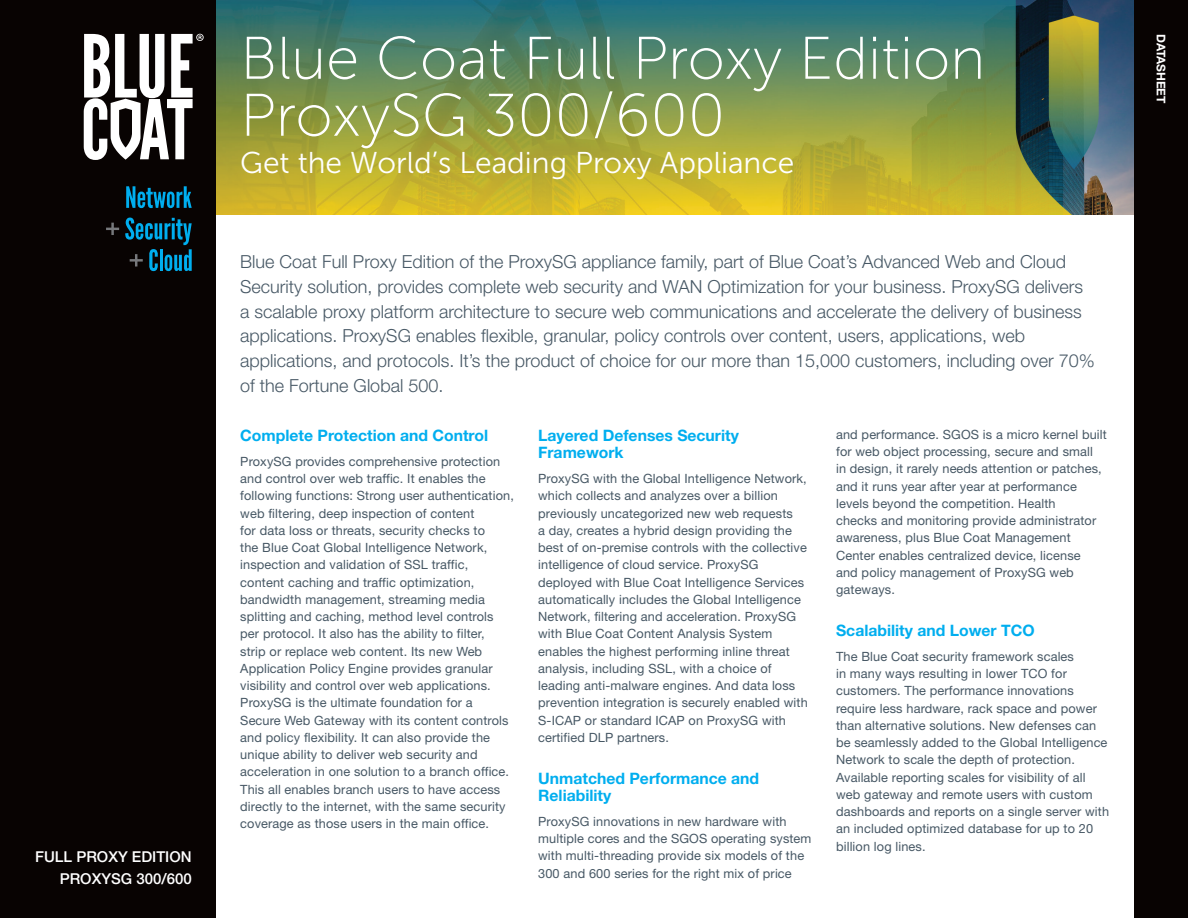
<style>
.page{position:relative;width:1188px;height:918px;background:#fff}
.page>*{position:absolute;margin:0;border:0;box-sizing:border-box;transform-origin:0 0}
.t1{font:60px/57px "Museo Sans 100";color:#fff}
.t2{font:30px "Museo Sans 300";color:#fff}
.t3{font:300 18px/24.8px "Helvetica Neue LT Std";color:#475865}
.t4{font:700 15.75px/17.2px "Helvetica Neue LT Std";color:#00aeef}
.t5{font:500 15px/22.5px "Helvetica Neue LT Std";color:#fff;text-align:right}
.t6{font:12.75px/17.2px "Helvetica Neue LT Std";letter-spacing:.01em;color:#475865}
.t7{font:700 12px "Helvetica Neue LT Std";letter-spacing:-.01em;color:#fff}
</style>
<div class="page">
<img style="left:216px;top:0;width:918px;height:215px">
<div style="left:0;top:0;width:216px;height:918px;background:#080302"></div>
<div style="left:1134px;top:0;width:54px;height:918px;background:#080302"></div>
<svg style="left:84px;top:34px;width:120px;height:126px"></svg>
<svg style="left:126px;top:186px;width:66px;height:22px"></svg>
<svg style="left:106px;top:223px;width:13px;height:12px"></svg>
<svg style="left:125px;top:217px;width:67px;height:54px"></svg>
<p class="t5" style="left:35px;top:845px;width:158px">FULL PROXY EDITION<br>PROXYSG 300/600</p>
<h1 class="t1" style="left:240px;top:30px;width:747px">Blue Coat Full Proxy Edition<br>ProxySG 300/600</h1>
<h2 class="t2" style="left:240px;top:147px;width:556px">Get the World’s Leading Proxy Appliance</h2>
<p class="t3" style="left:240px;top:249px;width:856px">Blue Coat Full Proxy Edition of the ProxySG appliance family, part of Blue Coat’s Advanced Web and Cloud Security solution, provides complete web security and WAN Optimization for your business. ProxySG delivers a scalable proxy platform architecture to secure web communications and accelerate the delivery of business applications. ProxySG enables flexible, granular, policy controls over content, users, applications, web applications, and protocols. It’s the product of choice for our more than 15,000 customers, including over 70% of the Fortune Global 500.</p>
<p class="t4" style="left:240px;top:426px;width:249px">Complete Protection and Control</p>
<p class="t6" style="left:240px;top:453px;width:275px">ProxySG provides comprehensive protection and control over web traffic. It enables the following functions: Strong user authentication, web filtering, deep inspection of content<br>for data loss or threats, security checks to<br>the Blue Coat Global Intelligence Network, inspection and validation of SSL traffic, content caching and traffic optimization, bandwidth management, streaming media splitting and caching, method level controls per protocol. It also has the ability to filter,<br>strip or replace web content. Its new Web Application Policy Engine provides granular visibility and control over web applications.<br>ProxySG is the ultimate foundation for a Secure Web Gateway with its content controls and policy flexibility. It can also provide the unique ability to deliver web security and acceleration in one solution to a branch office.<br>This all enables branch users to have access directly to the internet, with the same security coverage as those users in the main office.</p>
<p class="t4" style="left:538px;top:426px;width:202px">Layered Defenses Security<br>Framework</p>
<p class="t6" style="left:538px;top:470px;width:271px">ProxySG with the Global Intelligence Network, which collects and analyzes over a billion previously uncategorized new web requests<br>a day, creates a hybrid design providing the best of on-premise controls with the collective intelligence of cloud service. ProxySG deployed with Blue Coat Intelligence Services automatically includes the Global Intelligence Network, filtering and acceleration. ProxySG with Blue Coat Content Analysis System enables the highest performing inline threat analysis, including SSL, with a choice of leading anti-malware engines. And data loss prevention integration is securely enabled with S-ICAP or standard ICAP on ProxySG with certified DLP partners.</p>
<p class="t4" style="left:538px;top:769px;width:223px">Unmatched Performance and<br>Reliability</p>
<p class="t6" style="left:538px;top:812px;width:275px">ProxySG innovations in new hardware with multiple cores and the SGOS operating system with multi-threading provide six models of the 300 and 600 series for the right mix of price</p>
<p class="t6" style="left:836px;top:426px;width:272px">and performance. SGOS is a micro kernel built for web object processing, secure and small<br>in design, it rarely needs attention or patches, and it runs year after year at performance levels beyond the competition. Health<br>checks and monitoring provide administrator awareness, plus Blue Coat Management Center enables centralized device, license<br>and policy management of ProxySG web gateways.</p>
<p class="t4" style="left:836px;top:622px;width:200px">Scalability and Lower TCO</p>
<p class="t6" style="left:836px;top:648px;width:275px">The Blue Coat security framework scales<br>in many ways resulting in lower TCO for customers. The performance innovations require less hardware, rack space and power than alternative solutions. New defenses can be seamlessly added to the Global Intelligence Network to scale the depth of protection.<br>Available reporting scales for visibility of all web gateway and remote users with custom dashboards and reports on a single server with an included optimized database for up to 20 billion log lines.</p>
<p class="t7" style="left:1168px;top:34px;width:71px;rotate:90deg">DATASHEET</p>
</div>
